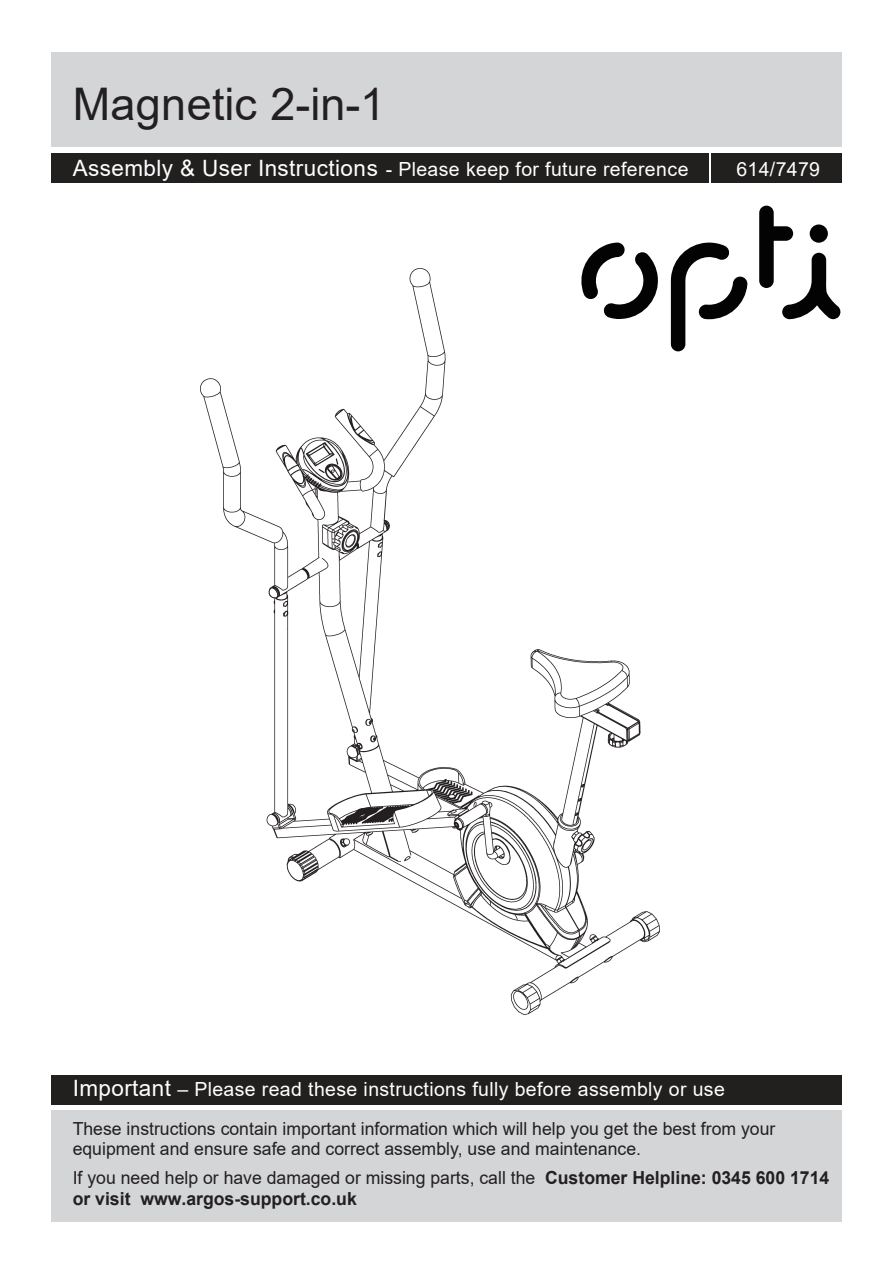
<style>
.page{position:relative;width:893px;height:1263px;background:#fff}
.page>*{position:absolute;margin:0;border:0;box-sizing:border-box;transform-origin:0 0}
.t1{font:45px "Arial";letter-spacing:.01em;color:#231f20}
.t2{font:19.5px "Arial";letter-spacing:.02em;color:#fff}
.t3{font:18px/20.4px "Arial";color:#231f20}
.t4{font:700 18px/21.1px "Arial";color:#231f20}
.s1{font-size:22.5px}
.s2{font-weight:400}
</style>
<div class="page">
<img style="left:200px;top:268px;width:459px;height:746px">
<div style="left:51px;top:1075px;width:791px;height:29px;background:#221f1f"></div>
<div style="left:51px;top:1110px;width:791px;height:112px;background:#d3d5d7"></div>
<div style="left:51px;top:53px;width:791px;height:94px;background:#d3d5d7"></div>
<div style="left:51px;top:153px;width:657px;height:30px;background:#221f1f"></div>
<div style="left:711px;top:153px;width:131px;height:30px;background:#221f1f"></div>
<svg style="left:577px;top:242px;width:82px;height:77px"></svg>
<svg style="left:759px;top:206px;width:82px;height:113px"></svg>
<svg style="left:671px;top:243px;width:77px;height:108px"></svg>
<h1 class="t1" style="left:73px;top:73px;width:314px">Magnetic 2-in-1</h1>
<p class="t2" style="left:73px;top:155px;width:617px"><span class="s1">Assembly &amp; User Instructions</span> - Please keep for future reference</p>
<p class="t2" style="left:736px;top:155px;width:85px">614/7479</p>
<p class="t2" style="left:73px;top:1076px;width:654px"><span class="s1">Important</span> – Please read these instructions fully before assembly or use</p>
<p class="t3" style="left:73px;top:1118px;width:704px">These instructions contain important information which will help you get the best from your equipment and ensure safe and correct assembly, use and maintenance.</p>
<p class="t4" style="left:73px;top:1167px;width:758px"><span class="s2">If you need help or have damaged or missing parts, call the</span> Customer Helpline: 0345 600 1714 or visit www.argos-support.co.uk</p>
</div>
